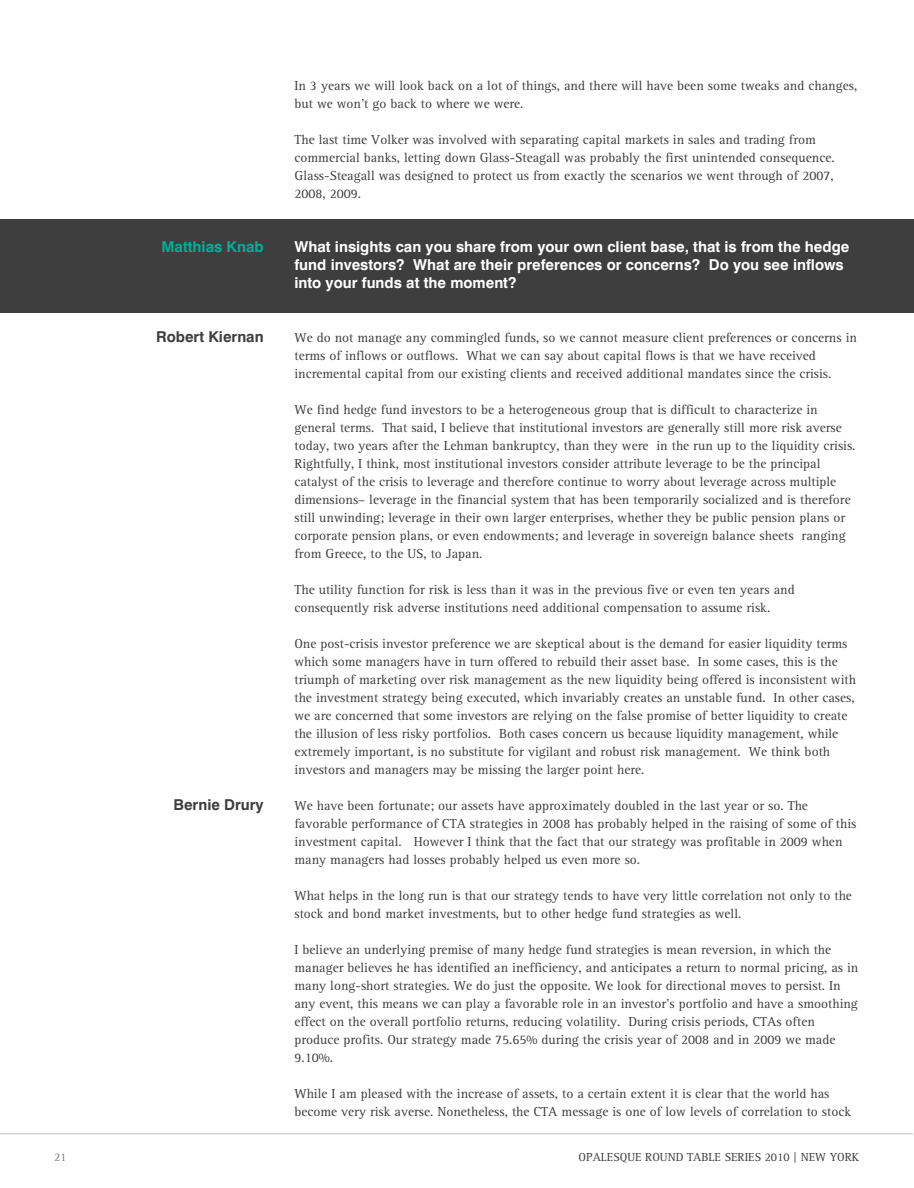
<style>
.page{position:relative;width:914px;height:1188px;background:#fff}
.page>*{position:absolute;margin:0;border:0;box-sizing:border-box;transform-origin:0 0}
.t1{font:700 15px/18px "Swiss 721 BT";color:#fff}
.t2{font:700 15px "Swiss 721 BT";color:#3e3e3f}
.t3{font:700 15px "Swiss 721 BT";color:#00b099}
.t4{font:13.5px/18px "Rotis Serif";color:#3e3e3f}
.t5{font:12px "Rotis Serif";color:#3e3e3f}
.t6{font:12px "Rotis Serif";color:#807f7d}
</style>
<div class="page">
<div style="left:0;top:219px;width:914px;height:93px;background:#3e3e3f"></div>
<hr style="left:0;top:1134px;width:913px;height:1px;background:#c0bfbe">
<p class="t6" style="left:54px;top:1150px;width:14px">21</p>
<p class="t3" style="left:161px;top:238px;width:104px">Matthias Knab</p>
<p class="t2" style="left:156px;top:328px;width:109px">Robert Kiernan</p>
<p class="t2" style="left:173px;top:796px;width:92px">Bernie Drury</p>
<p class="t4" style="left:294px;top:77px;width:564px">In 3 years we will look back on a lot of things, and there will have been some tweaks and changes, but we won't go back to where we were.</p>
<p class="t4" style="left:294px;top:131px;width:542px">The last time Volker was involved with separating capital markets in sales and trading from commercial banks, letting down Glass-Steagall was probably the first unintended consequence.<br>Glass-Steagall was designed to protect us from exactly the scenarios we went through of 2007, 2008, 2009.</p>
<p class="t1" style="left:294px;top:238px;width:556px">What insights can you share from your own client base, that is from the hedge fund investors? What are their preferences or concerns? Do you see inflows into your funds at the moment?</p>
<p class="t4" style="left:294px;top:329px;width:564px">We do not manage any commingled funds, so we cannot measure client preferences or concerns in terms of inflows or outflows. What we can say about capital flows is that we have received incremental capital from our existing clients and received additional mandates since the crisis.</p>
<p class="t4" style="left:294px;top:401px;width:562px">We find hedge fund investors to be a heterogeneous group that is difficult to characterize in general terms. That said, I believe that institutional investors are generally still more risk averse today, two years after the Lehman bankruptcy, than they were in the run up to the liquidity crisis.<br>Rightfully, I think, most institutional investors consider attribute leverage to be the principal catalyst of the crisis to leverage and therefore continue to worry about leverage across multiple dimensions– leverage in the financial system that has been temporarily socialized and is therefore still unwinding; leverage in their own larger enterprises, whether they be public pension plans or corporate pension plans, or even endowments; and leverage in sovereign balance sheets ranging from Greece, to the US, to Japan.</p>
<p class="t4" style="left:294px;top:581px;width:502px">The utility function for risk is less than it was in the previous five or even ten years and consequently risk adverse institutions need additional compensation to assume risk.</p>
<p class="t4" style="left:294px;top:635px;width:563px">One post-crisis investor preference we are skeptical about is the demand for easier liquidity terms which some managers have in turn offered to rebuild their asset base. In some cases, this is the triumph of marketing over risk management as the new liquidity being offered is inconsistent with the investment strategy being executed, which invariably creates an unstable fund. In other cases, we are concerned that some investors are relying on the false promise of better liquidity to create the illusion of less risky portfolios. Both cases concern us because liquidity management, while extremely important, is no substitute for vigilant and robust risk management. We think both investors and managers may be missing the larger point here.</p>
<p class="t4" style="left:294px;top:797px;width:563px">We have been fortunate; our assets have approximately doubled in the last year or so. The favorable performance of CTA strategies in 2008 has probably helped in the raising of some of this investment capital. However I think that the fact that our strategy was profitable in 2009 when many managers had losses probably helped us even more so.</p>
<p class="t4" style="left:294px;top:887px;width:559px">What helps in the long run is that our strategy tends to have very little correlation not only to the stock and bond market investments, but to other hedge fund strategies as well.</p>
<p class="t4" style="left:294px;top:941px;width:565px">I believe an underlying premise of many hedge fund strategies is mean reversion, in which the manager believes he has identified an inefficiency, and anticipates a return to normal pricing, as in many long-short strategies. We do just the opposite. We look for directional moves to persist. In any event, this means we can play a favorable role in an investor's portfolio and have a smoothing effect on the overall portfolio returns, reducing volatility. During crisis periods, CTAs often produce profits. Our strategy made 75.65% during the crisis year of 2008 and in 2009 we made 9.10%.</p>
<p class="t4" style="left:294px;top:1085px;width:558px">While I am pleased with the increase of assets, to a certain extent it is clear that the world has become very risk averse. Nonetheless, the CTA message is one of low levels of correlation to stock</p>
<p class="t5" style="left:578px;top:1151px;width:282px">OPALESQUE ROUND TABLE SERIES 2010 | NEW YORK</p>
</div>
